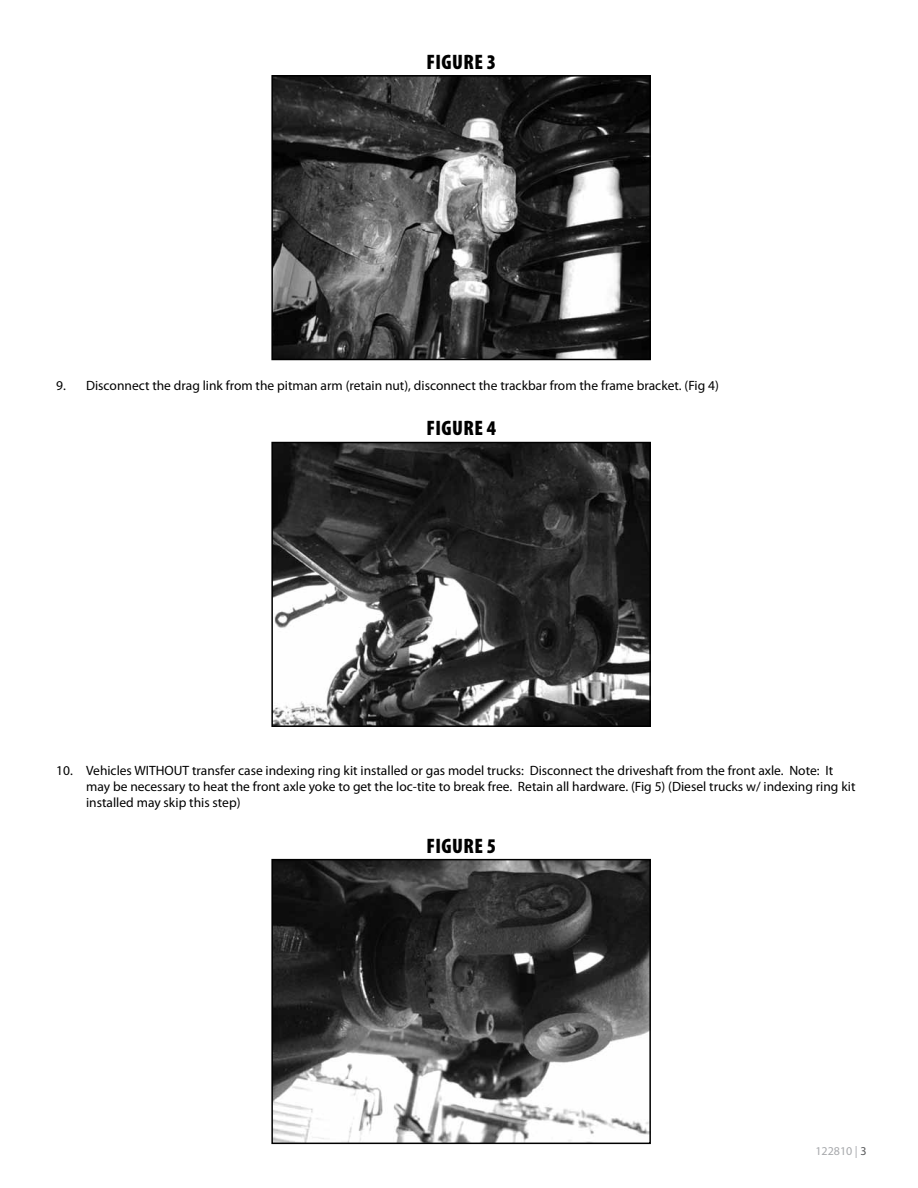
<style>
.page{position:relative;width:918px;height:1188px;background:#fff}
.page>*{position:absolute;margin:0;border:0;box-sizing:border-box;transform-origin:0 0}
.t1{font:900 condensed 21px "Myriad Pro";color:#000}
.t2{font:13.5px/16.2px "Myriad Pro";color:#000}
.t3{font:12px "Myriad Pro";color:#a7a9ac}
.s1{color:#58595b}
</style>
<div class="page">
<img style="left:274px;top:78px;width:374px;height:279px">
<div style="left:271px;top:75px;width:380px;height:285px;border:2px solid #000"></div>
<img style="left:274px;top:445px;width:374px;height:279px">
<div style="left:271px;top:442px;width:380px;height:285px;border:2px solid #000"></div>
<img style="left:274px;top:862px;width:374px;height:279px">
<div style="left:271px;top:859px;width:380px;height:285px;border:2px solid #000"></div>
<h1 class="t1" style="left:427px;top:50px;width:20px">FIGURE</h1>
<h1 class="t1" style="left:487px;top:50px;width:11px">3</h1>
<p class="t2" style="left:56px;top:377px;width:664px">9. Disconnect the drag link from the pitman arm (retain nut), disconnect the trackbar from the frame bracket. (Fig 4)</p>
<h1 class="t1" style="left:427px;top:417px;width:20px">FIGURE</h1>
<h1 class="t1" style="left:487px;top:417px;width:11px">4</h1>
<p class="t2" style="left:86px;top:762px;width:771px;text-indent:-30px">10. Vehicles WITHOUT transfer case indexing ring kit installed or gas model trucks: Disconnect the driveshaft from the front axle. Note: It may be necessary to heat the front axle yoke to get the loc-tite to break free. Retain all hardware. (Fig 5) (Diesel trucks w/ indexing ring kit installed may skip this step)</p>
<h1 class="t1" style="left:427px;top:834px;width:20px">FIGURE</h1>
<h1 class="t1" style="left:487px;top:834px;width:11px">5</h1>
<p class="t3" style="left:815px;top:1143px;width:53px">122810 | <span class="s1">3</span></p>
</div>
